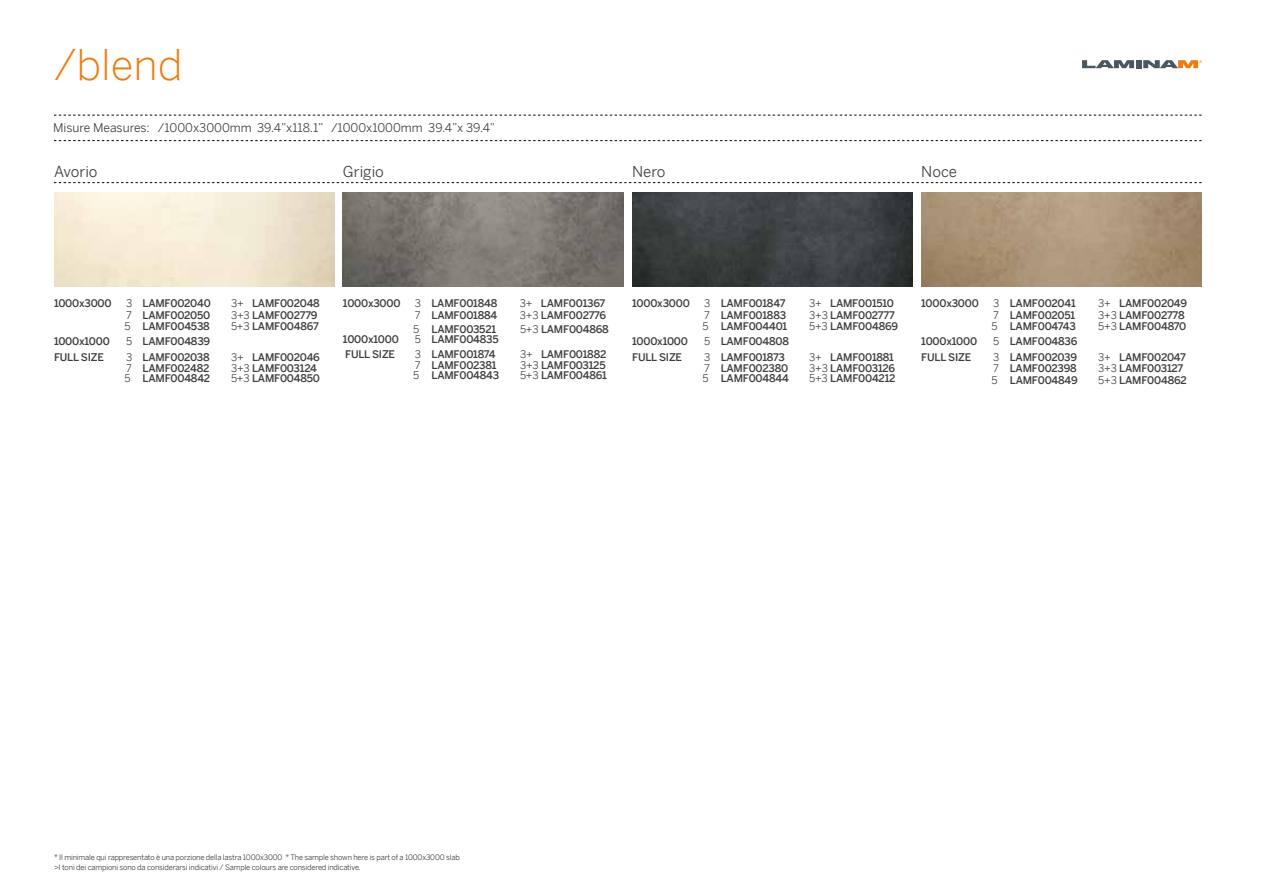
<style>
.page{position:relative;width:1263px;height:893px;background:#fff}
.page>*{position:absolute;margin:0;border:0;box-sizing:border-box;transform-origin:0 0}
.t1{font:300 42.3px "Benton Sans";color:#ee7d11}
.t2{font:15px "Benton Sans";color:#3e3d40}
.t3{font:12px "Benton Sans";color:#3e3d40}
.t4{font:500 10.5px "Benton Sans";letter-spacing:-.02em;color:#3e3d40}
.t5{font:7.5px "Benton Sans";letter-spacing:-.02em;color:#3e3d40}
.s1{font-weight:400}
</style>
<div class="page">
<svg style="left:54px;top:115px;width:1148px;height:1px"></svg>
<svg style="left:54px;top:140px;width:1148px;height:1px"></svg>
<svg style="left:54px;top:182px;width:1148px;height:1px"></svg>
<img style="left:921px;top:193px;width:281px;height:93px">
<img style="left:343px;top:193px;width:280px;height:93px">
<img style="left:632px;top:193px;width:281px;height:93px">
<svg style="left:1082px;top:60px;width:52px;height:8px"></svg>
<div style="left:1136px;top:60px;width:5px;height:8px;background:#4b575f"></div>
<svg style="left:1143px;top:60px;width:59px;height:8px"></svg>
<h1 class="t1" style="left:54px;top:40px;width:130px">/blend</h1>
<p class="t3" style="left:53px;top:120px;width:444px">Misure Measures: /1000x3000mm 39.4”x118.1” /1000x1000mm 39.4”x 39.4”</p>
<h2 class="t2" style="left:343px;top:162px;width:43px">Grigio</h2>
<h2 class="t2" style="left:632px;top:162px;width:35px">Nero</h2>
<h2 class="t2" style="left:54px;top:162px;width:45px">Avorio</h2>
<h2 class="t2" style="left:921px;top:162px;width:37px">Noce</h2>
<p class="t4" style="left:54px;top:297px;width:59px">1000x3000</p>
<p class="t4" style="left:126px;top:297px;width:86px"><span class="s1">3</span> LAMF002040</p>
<p class="t4" style="left:231px;top:297px;width:90px"><span class="s1">3+</span> LAMF002048</p>
<p class="t4" style="left:126px;top:309px;width:86px"><span class="s1">7</span> LAMF002050</p>
<p class="t4" style="left:231px;top:309px;width:88px"><span class="s1">3+3</span> LAMF002779</p>
<p class="t4" style="left:124px;top:320px;width:87px"><span class="s1">5</span> LAMF004538</p>
<p class="t4" style="left:231px;top:320px;width:89px"><span class="s1">5+3</span> LAMF004867</p>
<p class="t4" style="left:54px;top:335px;width:57px">1000x1000</p>
<p class="t4" style="left:126px;top:335px;width:86px"><span class="s1">5</span> LAMF004839</p>
<p class="t4" style="left:54px;top:351px;width:51px">FULL SIZE</p>
<p class="t4" style="left:126px;top:351px;width:85px"><span class="s1">3</span> LAMF002038</p>
<p class="t4" style="left:231px;top:351px;width:90px"><span class="s1">3+</span> LAMF002046</p>
<p class="t4" style="left:126px;top:362px;width:85px"><span class="s1">7</span> LAMF002482</p>
<p class="t4" style="left:231px;top:362px;width:87px"><span class="s1">3+3</span> LAMF003124</p>
<p class="t4" style="left:124px;top:372px;width:87px"><span class="s1">5</span> LAMF004842</p>
<p class="t4" style="left:231px;top:372px;width:90px"><span class="s1">5+3</span> LAMF004850</p>
<p class="t4" style="left:343px;top:297px;width:59px">1000x3000</p>
<p class="t4" style="left:415px;top:297px;width:84px"><span class="s1">3</span> LAMF001848</p>
<p class="t4" style="left:520px;top:297px;width:87px"><span class="s1">3+</span> LAMF001367</p>
<p class="t4" style="left:415px;top:309px;width:84px"><span class="s1">7</span> LAMF001884</p>
<p class="t4" style="left:520px;top:309px;width:88px"><span class="s1">3+3</span> LAMF002776</p>
<p class="t4" style="left:413px;top:323px;width:85px"><span class="s1">5</span> LAMF003521</p>
<p class="t4" style="left:520px;top:323px;width:90px"><span class="s1">5+3</span> LAMF004868</p>
<p class="t4" style="left:343px;top:333px;width:57px">1000x1000</p>
<p class="t4" style="left:415px;top:333px;width:85px"><span class="s1">5</span> LAMF004835</p>
<p class="t4" style="left:345px;top:348px;width:51px">FULL SIZE</p>
<p class="t4" style="left:415px;top:348px;width:82px"><span class="s1">3</span> LAMF001874</p>
<p class="t4" style="left:520px;top:348px;width:88px"><span class="s1">3+</span> LAMF001882</p>
<p class="t4" style="left:415px;top:359px;width:83px"><span class="s1">7</span> LAMF002381</p>
<p class="t4" style="left:520px;top:359px;width:87px"><span class="s1">3+3</span> LAMF003125</p>
<p class="t4" style="left:413px;top:369px;width:88px"><span class="s1">5</span> LAMF004843</p>
<p class="t4" style="left:520px;top:369px;width:88px"><span class="s1">5+3</span> LAMF004861</p>
<p class="t4" style="left:632px;top:297px;width:59px">1000x3000</p>
<p class="t4" style="left:704px;top:297px;width:83px"><span class="s1">3</span> LAMF001847</p>
<p class="t4" style="left:809px;top:297px;width:86px"><span class="s1">3+</span> LAMF001510</p>
<p class="t4" style="left:704px;top:309px;width:83px"><span class="s1">7</span> LAMF001883</p>
<p class="t4" style="left:809px;top:309px;width:87px"><span class="s1">3+3</span> LAMF002777</p>
<p class="t4" style="left:702px;top:320px;width:86px"><span class="s1">5</span> LAMF004401</p>
<p class="t4" style="left:809px;top:320px;width:90px"><span class="s1">5+3</span> LAMF004869</p>
<p class="t4" style="left:632px;top:335px;width:57px">1000x1000</p>
<p class="t4" style="left:704px;top:335px;width:86px"><span class="s1">5</span> LAMF004808</p>
<p class="t4" style="left:632px;top:351px;width:51px">FULL SIZE</p>
<p class="t4" style="left:704px;top:351px;width:82px"><span class="s1">3</span> LAMF001873</p>
<p class="t4" style="left:809px;top:351px;width:86px"><span class="s1">3+</span> LAMF001881</p>
<p class="t4" style="left:704px;top:362px;width:85px"><span class="s1">7</span> LAMF002380</p>
<p class="t4" style="left:809px;top:362px;width:88px"><span class="s1">3+3</span> LAMF003126</p>
<p class="t4" style="left:702px;top:372px;width:88px"><span class="s1">5</span> LAMF004844</p>
<p class="t4" style="left:809px;top:372px;width:88px"><span class="s1">5+3</span> LAMF004212</p>
<p class="t4" style="left:921px;top:297px;width:59px">1000x3000</p>
<p class="t4" style="left:993px;top:297px;width:84px"><span class="s1">3</span> LAMF002041</p>
<p class="t4" style="left:1098px;top:297px;width:90px"><span class="s1">3+</span> LAMF002049</p>
<p class="t4" style="left:993px;top:309px;width:83px"><span class="s1">7</span> LAMF002051</p>
<p class="t4" style="left:1098px;top:309px;width:88px"><span class="s1">3+3</span> LAMF002778</p>
<p class="t4" style="left:991px;top:320px;width:86px"><span class="s1">5</span> LAMF004743</p>
<p class="t4" style="left:1098px;top:320px;width:90px"><span class="s1">5+3</span> LAMF004870</p>
<p class="t4" style="left:921px;top:335px;width:57px">1000x1000</p>
<p class="t4" style="left:993px;top:335px;width:86px"><span class="s1">5</span> LAMF004836</p>
<p class="t4" style="left:921px;top:351px;width:51px">FULL SIZE</p>
<p class="t4" style="left:993px;top:351px;width:85px"><span class="s1">3</span> LAMF002039</p>
<p class="t4" style="left:1098px;top:351px;width:89px"><span class="s1">3+</span> LAMF002047</p>
<p class="t4" style="left:993px;top:362px;width:85px"><span class="s1">7</span> LAMF002398</p>
<p class="t4" style="left:1098px;top:362px;width:87px"><span class="s1">3+3</span> LAMF003127</p>
<p class="t4" style="left:992px;top:374px;width:88px"><span class="s1">5</span> LAMF004849</p>
<p class="t4" style="left:1098px;top:374px;width:90px"><span class="s1">5+3</span> LAMF004862</p>
<p class="t5" style="left:54px;top:853px;width:407px">* Il minimale qui rappresentato è una porzione della lastra 1000x3000 * The sample shown here is part of a 1000x3000 slab</p>
<p class="t5" style="left:54px;top:863px;width:308px">&gt;I toni dei campioni sono da considerarsi indicativi / Sample colours are considered indicative.</p>
</div>
